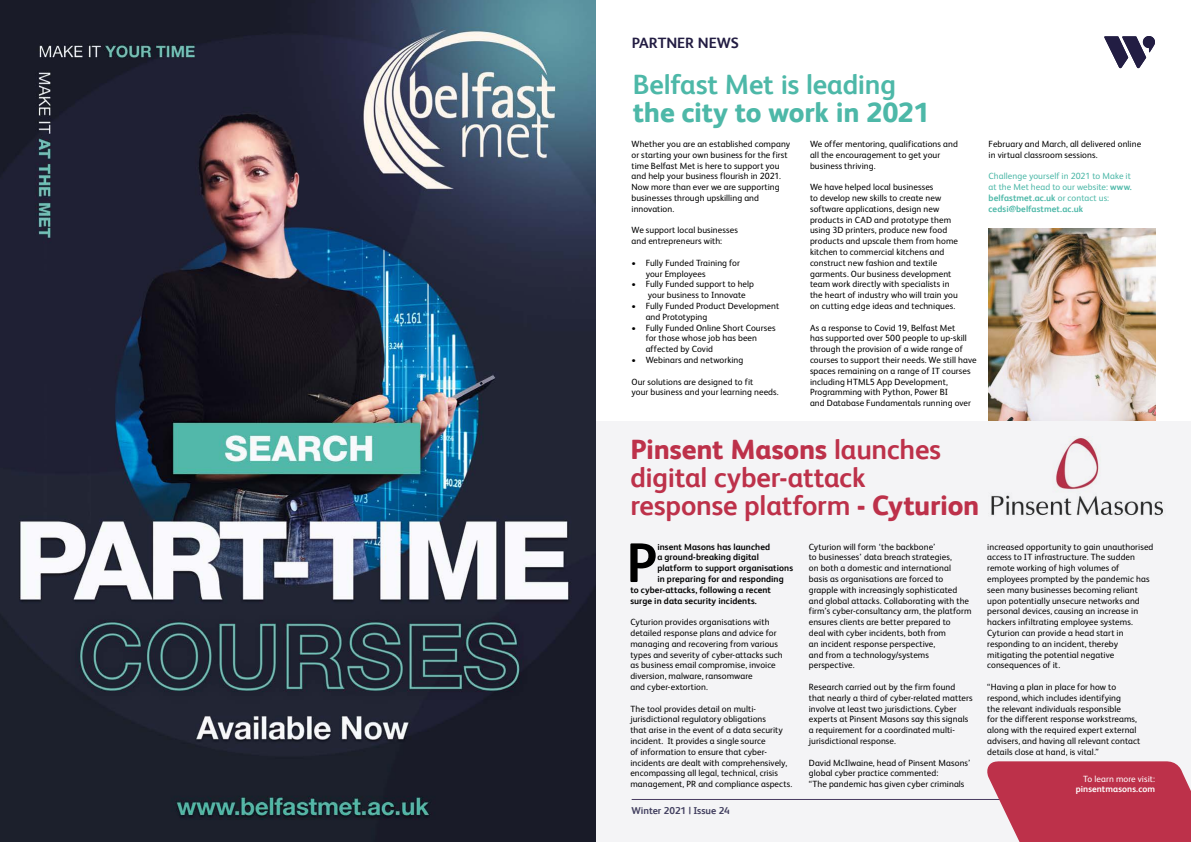
<style>
.page{position:relative;width:1191px;height:842px;background:#fff}
.page>*{position:absolute;margin:0;border:0;box-sizing:border-box;transform-origin:0 0}
.t1{font:700 55.8px "FS Albert";color:#000}
.t2{font:700 28px/28px "FS Albert";letter-spacing:-.005em;color:#bd314a}
.t3{font:700 28px "FS Albert";letter-spacing:-.005em;color:#4db8a8}
.t4{font:800 28px "FS Albert";letter-spacing:-.01em;color:#4db8a8}
.t5{font:700 15px "FS Albert";color:#221c42}
.t6{font:700 10px "FS Albert";color:#221d43}
.t7{font:9px/10.8px "FS Albert";letter-spacing:.01em;color:#000}
.t8{font:700 9px "FS Albert";letter-spacing:.01em;color:#000}
.t9{font:9px/10.8px "FS Albert";letter-spacing:.01em;color:#4db8a8}
.t10{font:9px "FS Albert";letter-spacing:.01em;color:#fff}
.t11{font:700 9px "FS Albert";letter-spacing:.01em;color:#fff}
.s1{font-weight:700}
.s2{font-weight:800}
</style>
<div class="page">
<div style="left:595px;top:421px;width:596px;height:421px;background:#f4f4f6"></div>
<img style="left:0;top:0;width:595px;height:842px">
<svg style="left:1104px;top:36px;width:51px;height:32px"></svg>
<img style="left:988px;top:228px;width:167px;height:193px">
<img style="left:991px;top:438px;width:172px;height:78px">
<svg style="left:987px;top:761px;width:204px;height:81px;background:#c14259"></svg>
<h3 class="t5" style="left:631px;top:34px;width:109px">PARTNER NEWS</h3>
<h2 class="t3" style="left:633px;top:68px;width:264px">Belfast Met is leading</h2>
<h2 class="t4" style="left:633px;top:96px;width:297px">the city to work in 2021</h2>
<p class="t7" style="left:631px;top:138px;width:160px">Whether you are an established company or starting your own business for the first time Belfast Met is here to support you and help your business flourish in 2021.<br>Now more than ever we are supporting businesses through upskilling and innovation.</p>
<p class="t7" style="left:631px;top:225px;width:108px">We support local businesses and entrepreneurs with:</p>
<p class="t7" style="left:645px;top:257px;width:96px;text-indent:-14px">• Fully Funded Training for your Employees</p>
<p class="t7" style="left:648px;top:279px;width:108px;text-indent:-16px">• Fully Funded support to help your business to Innovate</p>
<p class="t7" style="left:645px;top:300px;width:135px;text-indent:-14px">• Fully Funded Product Development and Prototyping</p>
<p class="t7" style="left:645px;top:322px;width:131px;text-indent:-14px">• Fully Funded Online Short Courses for those whose job has been affected by Covid</p>
<p class="t7" style="left:631px;top:354px;width:113px">• Webinars and networking</p>
<p class="t7" style="left:631px;top:376px;width:149px">Our solutions are designed to fit<br>your business and your learning needs.</p>
<p class="t7" style="left:810px;top:138px;width:149px">We offer mentoring, qualifications and all the encouragement to get your business thriving.</p>
<p class="t7" style="left:810px;top:182px;width:150px">We have helped local businesses<br>to develop new skills to create new software applications, design new products in CAD and prototype them using 3D printers, produce new food products and upscale them from home kitchen to commercial kitchens and construct new fashion and textile garments. Our business development team work directly with specialists in the heart of industry who will train you on cutting edge ideas and techniques.</p>
<p class="t7" style="left:810px;top:322px;width:168px">As a response to Covid 19, Belfast Met<br>has supported over 500 people to up-skill through the provision of a wide range of courses to support their needs. We still have spaces remaining on a range of IT courses including HTML5 App Development, Programming with Python, Power BI<br>and Database Fundamentals running over</p>
<p class="t7" style="left:988px;top:138px;width:154px">February and March, all delivered online in virtual classroom sessions.</p>
<p class="t9" style="left:988px;top:171px;width:145px">Challenge yourself in 2021 to Make it at the Met head to our website: <span class="s1">www. belfastmet.ac.uk</span> or contact us: <span class="s1">cedsi@belfastmet.ac.uk</span></p>
<h2 class="t2" style="left:630px;top:436px;width:351px"><span class="s2">Pinsent Masons</span> launches digital cyber-attack response platform <span class="s2">- Cyturion</span></h2>
<h1 class="t1" style="left:626px;top:531px;width:33px">P</h1>
<p class="t8" style="left:657px;top:541px;width:114px">insent Masons has launched</p>
<p class="t7" style="left:809px;top:541px;width:164px">Cyturion will form ‘the backbone’<br>to businesses’ data breach strategies,<br>on both a domestic and international basis as organisations are forced to grapple with increasingly sophisticated and global attacks. Collaborating with the firm’s cyber-consultancy arm, the platform ensures clients are better prepared to<br>deal with cyber incidents, both from<br>an incident response perspective,<br>and from a technology/systems perspective.</p>
<p class="t7" style="left:809px;top:681px;width:165px">Research carried out by the firm found that nearly a third of cyber-related matters involve at least two jurisdictions. Cyber experts at Pinsent Masons say this signals a requirement for a coordinated multi&shy;jurisdictional response.</p>
<p class="t7" style="left:809px;top:757px;width:163px">David McIlwaine, head of Pinsent Masons’ global cyber practice commented:<br>“The pandemic has given cyber criminals</p>
<p class="t8" style="left:657px;top:552px;width:103px">a ground-breaking digital</p>
<p class="t8" style="left:657px;top:563px;width:137px">platform to support organisations</p>
<p class="t8" style="left:657px;top:574px;width:128px">in preparing for and responding</p>
<p class="t8" style="left:630px;top:584px;width:142px">to cyber-attacks, following a recent</p>
<p class="t8" style="left:630px;top:595px;width:128px">surge in data security incidents.</p>
<p class="t7" style="left:630px;top:617px;width:154px">Cyturion provides organisations with detailed response plans and advice for managing and recovering from various types and severity of cyber-attacks such as business email compromise, invoice diversion, malware, ransomware<br>and cyber-extortion.</p>
<p class="t7" style="left:630px;top:703px;width:163px">The tool provides detail on multi&shy;jurisdictional regulatory obligations<br>that arise in the event of a data security incident. It provides a single source<br>of information to ensure that cyber&shy;incidents are dealt with comprehensively, encompassing all legal, technical, crisis management, PR and compliance aspects.</p>
<p class="t6" style="left:631px;top:804px;width:100px">Winter 2021 | Issue 24</p>
<p class="t7" style="left:987px;top:541px;width:168px">increased opportunity to gain unauthorised access to IT infrastructure. The sudden remote working of high volumes of employees prompted by the pandemic has seen many businesses becoming reliant upon potentially unsecure networks and personal devices, causing an increase in hackers infiltrating employee systems.<br>Cyturion can provide a head start in responding to an incident, thereby mitigating the potential negative consequences of it.</p>
<p class="t7" style="left:987px;top:681px;width:155px">“Having a plan in place for how to respond, which includes identifying<br>the relevant individuals responsible<br>for the different response workstreams, along with the required expert external advisers, and having all relevant contact details close at hand, is vital.”</p>
<p class="t10" style="left:1083px;top:773px;width:73px">To learn more visit:</p>
<p class="t11" style="left:1075px;top:784px;width:81px">pinsentmasons.com</p>
</div>
